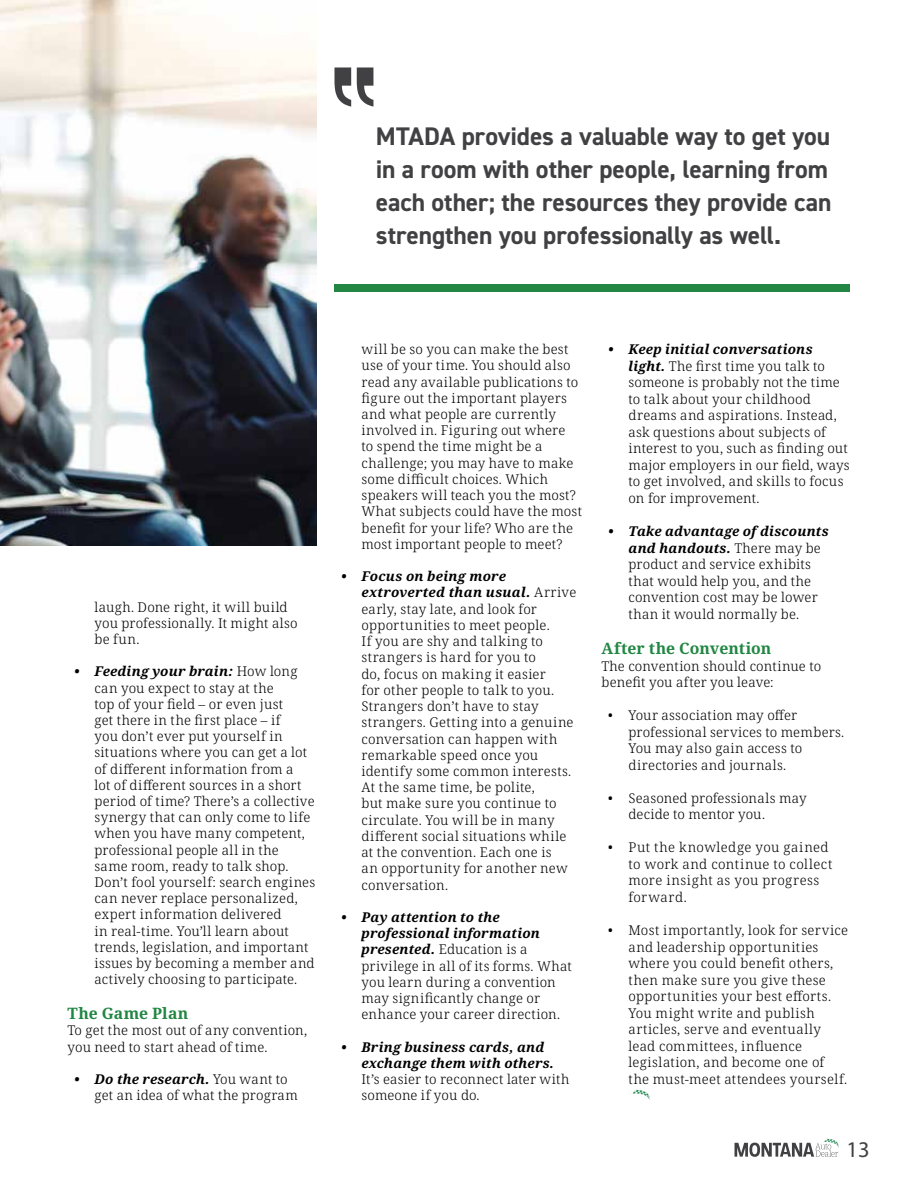
<style>
.page{position:relative;width:918px;height:1188px;background:#fff}
.page>*{position:absolute;margin:0;border:0;box-sizing:border-box;transform-origin:0 0}
.t1{font:700 25.5px/33px "DIN2014";letter-spacing:-.005em;color:#414042}
.t2{font:22.5px "Myriad Pro";color:#414042}
.t3{font:700 15.75px "Noto Serif";color:#218642}
.t4{font:300 13.5px/16.2px "Noto Serif";letter-spacing:.02em;color:#000}
.t5{font:italic 700 13.5px/16.2px "Noto Serif";letter-spacing:.015em;color:#000}
.s1{font-weight:700;font-style:italic}
</style>
<div class="page">
<svg style="left:335px;top:67px;width:38px;height:40px"></svg>
<div style="left:334px;top:284px;width:516px;height:8px;background:#238642"></div>
<svg style="left:630px;top:1090px;width:20px;height:10px"></svg>
<img style="left:0;top:0;width:316px;height:545px">
<svg style="left:735px;top:1139px;width:104px;height:18px"></svg>
<h1 class="t1" style="left:376px;top:120px;width:457px">MTADA provides a valuable way to get you in a room with other people, learning from each other; the resources they provide can strengthen you professionally as well.</h1>
<p class="t4" style="left:94px;top:599px;width:205px">laugh. Done right, it will build you professionally. It might also be fun.</p>
<p class="t4" style="left:94px;top:664px;width:222px;text-indent:-20px"><span class="s1">• Feeding your brain:</span> How long can you expect to stay at the<br>top of your field – or even just<br>get there in the first place – if<br>you don’t ever put yourself in situations where you can get a lot of different information from a<br>lot of different sources in a short period of time? There’s a collective synergy that can only come to life when you have many competent, professional people all in the same room, ready to talk shop.<br>Don’t fool yourself: search engines can never replace personalized, expert information delivered<br>in real-time. You’ll learn about trends, legislation, and important issues by becoming a member and actively choosing to participate.</p>
<p class="t3" style="left:68px;top:1002px;width:122px">The Game Plan</p>
<p class="t4" style="left:68px;top:1023px;width:241px">To get the most out of any convention, you need to start ahead of time.</p>
<p class="t4" style="left:94px;top:1072px;width:205px;text-indent:-20px"><span class="s1">• Do the research.</span> You want to get an idea of what the program</p>
<p class="t4" style="left:362px;top:342px;width:222px">will be so you can make the best use of your time. You should also read any available publications to figure out the important players and what people are currently involved in. Figuring out where<br>to spend the time might be a challenge; you may have to make some difficult choices. Which speakers will teach you the most?<br>What subjects could have the most benefit for your life? Who are the most important people to meet?</p>
<p class="t4" style="left:362px;top:569px;width:216px;text-indent:-20px"><span class="s1">• Focus on being more extroverted than usual.</span> Arrive early, stay late, and look for opportunities to meet people.<br>If you are shy and talking to strangers is hard for you to<br>do, focus on making it easier<br>for other people to talk to you.<br>Strangers don’t have to stay strangers. Getting into a genuine conversation can happen with remarkable speed once you identify some common interests.<br>At the same time, be polite,<br>but make sure you continue to circulate. You will be in many different social situations while at the convention. Each one is<br>an opportunity for another new conversation.</p>
<p class="t4" style="left:362px;top:910px;width:212px;text-indent:-20px"><span class="s1">• Pay attention to the professional information presented.</span> Education is a privilege in all of its forms. What you learn during a convention may significantly change or enhance your career direction.</p>
<p class="t5" style="left:362px;top:1039px;width:194px;text-indent:-20px">• Bring business cards, and exchange them with others.</p>
<p class="t4" style="left:362px;top:1072px;width:210px">It’s easier to reconnect later with someone if you do.</p>
<p class="t4" style="left:629px;top:342px;width:223px;text-indent:-20px"><span class="s1">• Keep initial conversations light.</span> The first time you talk to someone is probably not the time to talk about your childhood dreams and aspirations. Instead, ask questions about subjects of interest to you, such as finding out major employers in our field, ways to get involved, and skills to focus on for improvement.</p>
<p class="t4" style="left:629px;top:523px;width:202px;text-indent:-20px"><span class="s1">• Take advantage of discounts and handouts.</span> There may be product and service exhibits that would help you, and the convention cost may be lower than it would normally be.</p>
<p class="t3" style="left:602px;top:637px;width:171px">After the Convention</p>
<p class="t4" style="left:602px;top:658px;width:221px">The convention should continue to benefit you after you leave:</p>
<p class="t4" style="left:628px;top:708px;width:217px;text-indent:-20px">• Your association may offer professional services to members.<br>You may also gain access to directories and journals.</p>
<p class="t4" style="left:628px;top:790px;width:180px;text-indent:-20px">• Seasoned professionals may decide to mentor you.</p>
<p class="t4" style="left:628px;top:840px;width:205px;text-indent:-20px">• Put the knowledge you gained to work and continue to collect more insight as you progress forward.</p>
<p class="t4" style="left:628px;top:922px;width:221px;text-indent:-20px">• Most importantly, look for service and leadership opportunities where you could benefit others, then make sure you give these opportunities your best efforts.<br>You might write and publish articles, serve and eventually lead committees, influence legislation, and become one of the must-meet attendees yourself.</p>
<h2 class="t2" style="left:847px;top:1135px;width:25px">13</h2>
</div>
